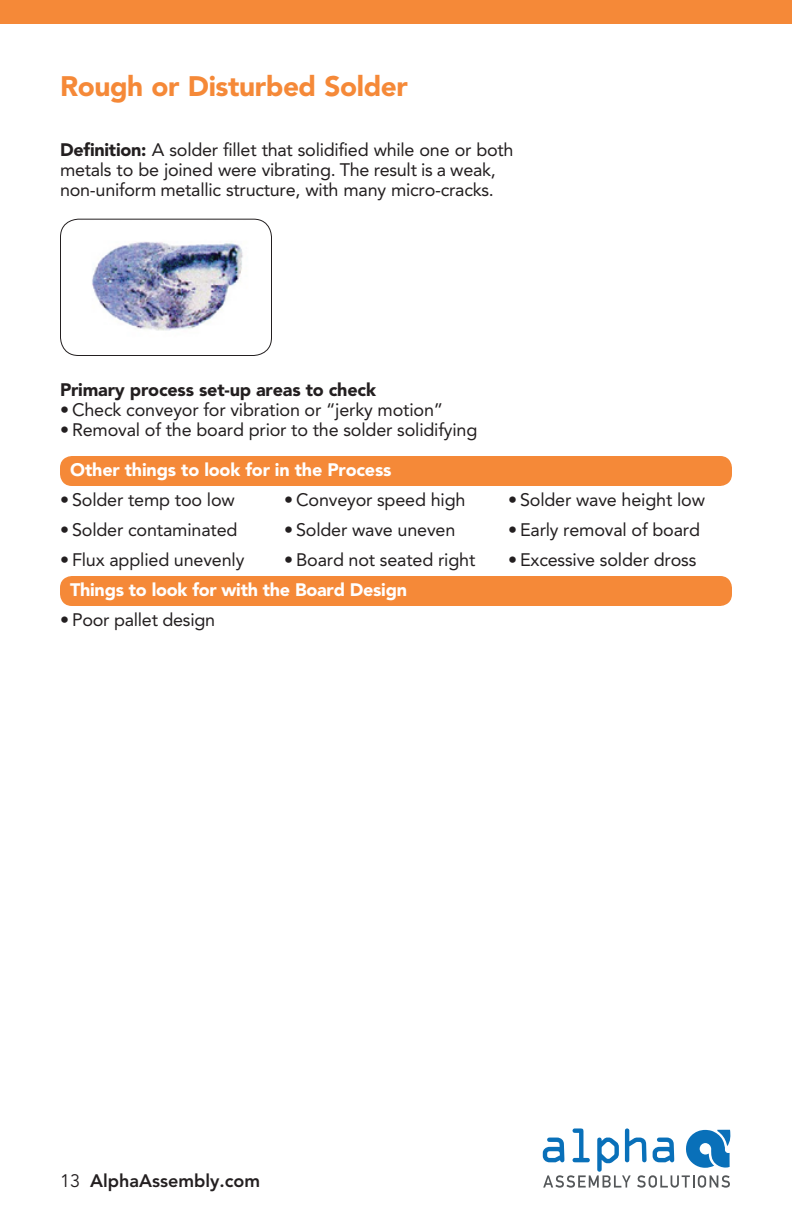
<style>
.page{position:relative;width:792px;height:1224px;background:#fff}
.page>*{position:absolute;margin:0;border:0;box-sizing:border-box;transform-origin:0 0}
.t1{font:900 28px "Avenir";letter-spacing:-.015em;color:#f58938}
.t2{font:18px/20px "Avenir";letter-spacing:-.01em;color:#231f20}
.t3{font:900 18px "Avenir";letter-spacing:-.015em;color:#fff}
.t4{font:900 18px "Avenir";letter-spacing:-.01em;color:#231f20}
.t5{font:800 18px "Avenir";color:#231f20}
.s1{font-weight:900}
.s2{font-weight:400}
</style>
<div class="page">
<div style="left:60px;top:456px;width:672px;height:30px;background:#f58938;border-radius:12px"></div>
<div style="left:60px;top:576px;width:672px;height:30px;background:#f58938;border-radius:12px"></div>
<div style="left:0;top:0;width:792px;height:24px;background:#f58938"></div>
<img style="left:68px;top:219px;width:191px;height:137px">
<div style="left:60px;top:219px;width:212px;height:137px;border:1px solid #231f20;border-radius:18px"></div>
<svg style="left:543px;top:1128px;width:188px;height:60px"></svg>
<p class="t1" style="left:60px;top:69px;width:350px">Rough or Disturbed Solder</p>
<p class="t2" style="left:60px;top:140px;width:455px"><span class="s1">Definition:</span> A solder fillet that solidified while one or both metals to be joined were vibrating. The result is a weak, non-uniform metallic structure, with many micro-cracks.</p>
<p class="t4" style="left:60px;top:379px;width:318px">Primary process set-up areas to check</p>
<p class="t2" style="left:60px;top:400px;width:385px">• Check conveyor for vibration or “jerky motion”</p>
<p class="t2" style="left:60px;top:420px;width:419px">• Removal of the board prior to the solder solidifying</p>
<p class="t3" style="left:70px;top:459px;width:323px">Other things to look for in the Process</p>
<p class="t2" style="left:60px;top:490px;width:176px">• Solder temp too low</p>
<p class="t2" style="left:284px;top:490px;width:183px">• Conveyor speed high</p>
<p class="t2" style="left:508px;top:490px;width:198px">• Solder wave height low</p>
<p class="t2" style="left:60px;top:520px;width:179px">• Solder contaminated</p>
<p class="t2" style="left:284px;top:520px;width:173px">• Solder wave uneven</p>
<p class="t2" style="left:508px;top:520px;width:194px">• Early removal of board</p>
<p class="t2" style="left:60px;top:550px;width:186px">• Flux applied unevenly</p>
<p class="t2" style="left:284px;top:550px;width:193px">• Board not seated right</p>
<p class="t2" style="left:508px;top:550px;width:190px">• Excessive solder dross</p>
<p class="t3" style="left:70px;top:579px;width:339px">Things to look for with the Board Design</p>
<p class="t2" style="left:60px;top:610px;width:157px">• Poor pallet design</p>
<p class="t5" style="left:60px;top:1170px;width:202px"><span class="s2">13</span> AlphaAssembly.com</p>
</div>
